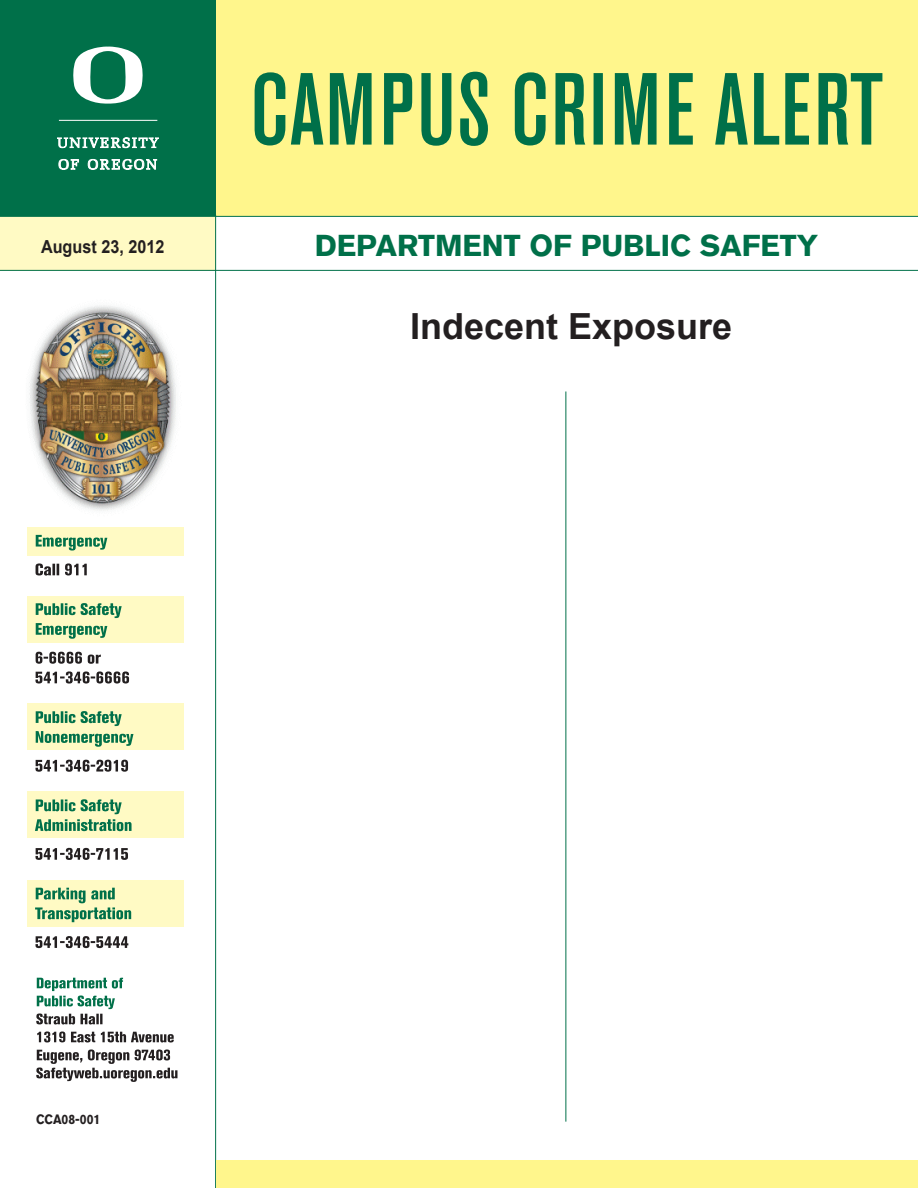
<style>
.page{position:relative;width:918px;height:1188px;background:#fff}
.page>*{position:absolute;margin:0;border:0;box-sizing:border-box;transform-origin:0 0}
.t1{font:700 36px "Arial";color:#231f20}
.t2{font:700 30px "Akzidenz Grotesk BQ";color:#007049}
.t3{font:700 18px "Arial";color:#231f20;scale:.9 1}
.t4{font:700 13.5px "Akzidenz Grotesk BQ";color:#231f20;scale:.9 1}
</style>
<div class="page">
<div style="left:27px;top:597px;width:156px;height:46px;background:#fffac4"></div>
<div style="left:27px;top:880px;width:156px;height:47px;background:#fffac4"></div>
<div style="left:27px;top:792px;width:156px;height:46px;background:#fffac4"></div>
<div style="left:27px;top:704px;width:156px;height:46px;background:#fffac4"></div>
<div style="left:27px;top:527px;width:156px;height:29px;background:#fffac4"></div>
<div style="left:0;top:216px;width:216px;height:55px;background:#fffac4"></div>
<svg style="left:35px;top:936px;width:93px;height:12px"></svg>
<svg style="left:35px;top:888px;width:96px;height:34px"></svg>
<svg style="left:35px;top:848px;width:93px;height:12px"></svg>
<svg style="left:35px;top:799px;width:97px;height:32px"></svg>
<svg style="left:35px;top:760px;width:93px;height:12px"></svg>
<svg style="left:36px;top:711px;width:97px;height:36px"></svg>
<svg style="left:35px;top:671px;width:94px;height:13px"></svg>
<svg style="left:36px;top:652px;width:65px;height:12px"></svg>
<svg style="left:36px;top:603px;width:86px;height:36px"></svg>
<svg style="left:36px;top:563px;width:51px;height:13px"></svg>
<svg style="left:36px;top:535px;width:71px;height:16px"></svg>
<div style="left:0;top:0;width:216px;height:216px;background:#007049"></div>
<svg style="left:57px;top:138px;width:102px;height:10px"></svg>
<svg style="left:59px;top:159px;width:20px;height:10px"></svg>
<svg style="left:88px;top:159px;width:69px;height:10px"></svg>
<svg style="left:73px;top:47px;width:70px;height:57px"></svg>
<hr style="left:59px;top:120px;width:98px;height:1px;background:#fff">
<div style="left:216px;top:0;width:702px;height:216px;background:#fff68c"></div>
<svg style="left:255px;top:72px;width:627px;height:74px"></svg>
<hr style="left:215px;top:215px;width:1px;height:973px;background:#007049">
<hr style="left:0;top:216px;width:918px;height:1px;background:#007049">
<hr style="left:0;top:270px;width:918px;height:1px;background:#007049">
<svg style="left:36px;top:1049px;width:141px;height:33px"></svg>
<svg style="left:37px;top:1031px;width:137px;height:12px"></svg>
<svg style="left:36px;top:978px;width:87px;height:47px"></svg>
<img style="left:29px;top:305px;width:148px;height:206px">
<hr style="left:566px;top:392px;width:1px;height:730px;background:#007049">
<div style="left:216px;top:1161px;width:702px;height:27px;background:#fff68c"></div>
<p class="t3" style="left:41px;top:235px;width:139px">August 23, 2012</p>
<p class="t2" style="left:315px;top:228px;width:505px">DEPARTMENT OF PUBLIC SAFETY</p>
<p class="t4" style="left:36px;top:1111px;width:11px">CCA</p>
<p class="t4" style="left:62px;top:1111px;width:45px">08-001</p>
<p class="t1" style="left:410px;top:302px;width:324px">Indecent Exposure</p>
</div>
